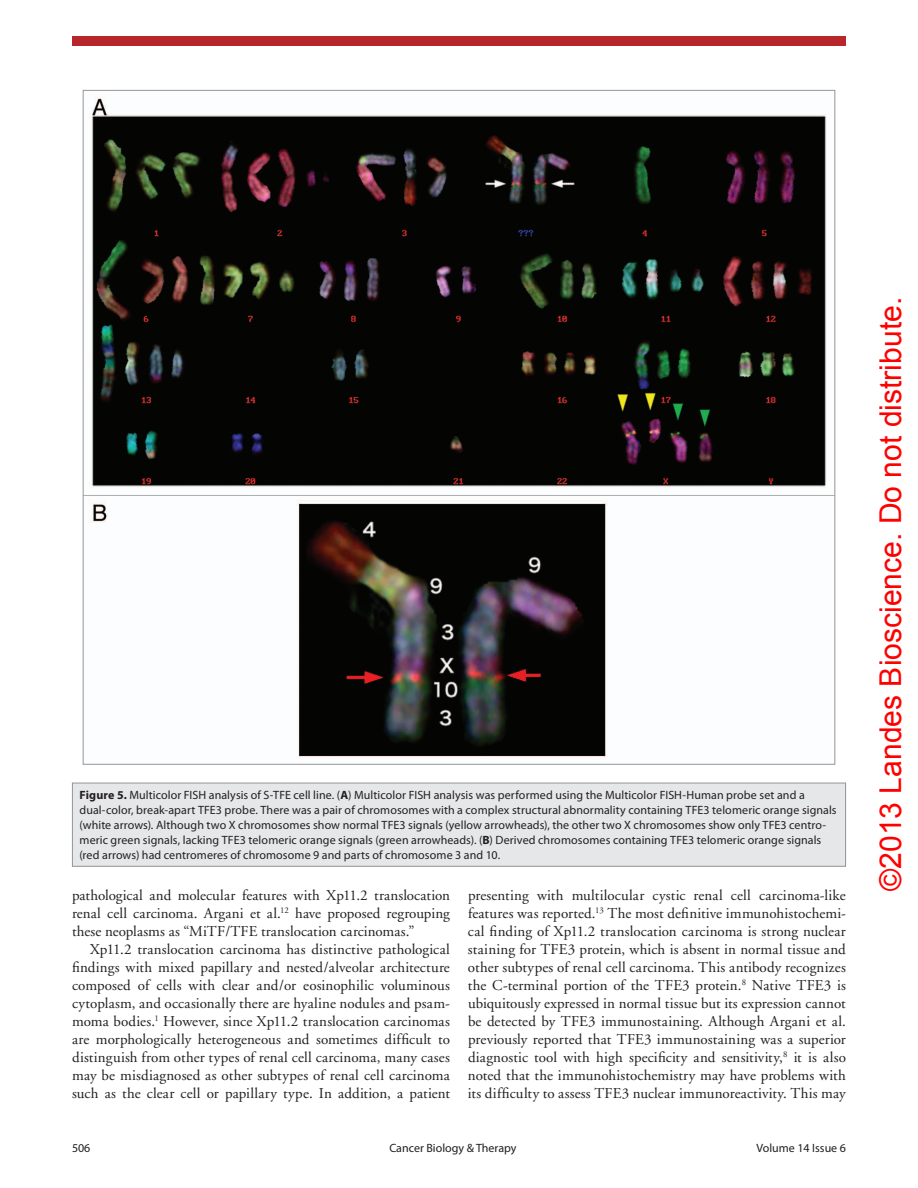
<style>
.page{position:relative;width:918px;height:1188px;background:#fff}
.page>*{position:absolute;margin:0;border:0;box-sizing:border-box;transform-origin:0 0}
.t1{font:30.15px "Arial";color:#f00}
.t2{font:15px/18px "Adobe Garamond";letter-spacing:.01em;color:#231f20;text-align:justify}
.t3{font:12px/15px "Myriad Pro";letter-spacing:.005em;color:#231f20}
.s1{font-weight:700}
</style>
<div class="page">
<div style="left:72px;top:36px;width:774px;height:10px;background:#b7262b"></div>
<div style="left:72px;top:783px;width:774px;height:83px;background:#e6e7e9"></div>
<div style="left:72px;top:783px;width:774px;height:84px;border:1px solid #939598"></div>
<img style="left:85px;top:98px;width:748px;height:661px">
<p class="t3" style="left:79px;top:787px;width:759px"><span class="s1">Figure 5.</span> Multicolor FISH analysis of S-TFE cell line. (<span class="s1">A</span>) Multicolor FISH analysis was performed using the Multicolor FISH -Human probe set and a dual-color, break-apart TFE3 probe. There was a pair of chromosomes with a complex structural abnormality containing TFE3 telomeric orange signals (white arrows). Although two X chromosomes show normal TFE3 signals (yellow arrowheads), the other two X chromosomes show only TFE3 centro&shy;meric green signals, lacking TFE3 telomeric orange signals (green arrowheads). (<span class="s1">B</span>) Derived chromosomes containing TFE3 telomeric orange signals (red arrows) had centromeres of chromosome 9 and parts of chromosome 3 and 10.</p>
<p class="t2" style="left:72px;top:887px;width:379px">pathological and molecular features with Xp11.2 translocation renal cell carcinoma. Argani et al.<sup>12</sup> have proposed regrouping these neoplasms as “MiTF/TFE translocation carcinomas.”</p>
<p class="t2" style="left:72px;top:941px;width:379px;text-indent:18px">Xp11.2 translocation carcinoma has distinctive pathological findings with mixed papillary and nested/alveolar architecture composed of cells with clear and/or eosinophilic voluminous cytoplasm, and occasionally there are hyaline nodules and psam&shy;moma bodies.<sup>1</sup> However, since Xp11.2 translocation carcinomas are morphologically heterogeneous and sometimes difficult to distinguish from other types of renal cell carcinoma, many cases may be misdiagnosed as other subtypes of renal cell carcinoma such as the clear cell or papillary type. In addition, a patient</p>
<p class="t2" style="left:468px;top:887px;width:379px">presenting with multilocular cystic renal cell carcinoma-like features was reported.<sup>13</sup> The most definitive immunohistochemi&shy;cal finding of Xp11.2 translocation carcinoma is strong nuclear staining for TFE3 protein, which is absent in normal tissue and other subtypes of renal cell carcinoma. This antibody recognizes the C-terminal portion of the TFE3 protein.<sup>8</sup> Native TFE3 is ubiquitously expressed in normal tissue but its expression cannot be detected by TFE3 immunostaining. Although Argani et al. previously reported that TFE3 immunostaining was a superior diagnostic tool with high specificity and sensitivity,<sup>8</sup> it is also noted that the immunohistochemistry may have problems with its difficulty to assess TFE3 nuclear immunoreactivity. This may</p>
<p class="t3" style="left:72px;top:1140px;width:20px">506</p>
<p class="t3" style="left:389px;top:1140px;width:129px">Cancer Biology &amp; Therapy</p>
<p class="t3" style="left:757px;top:1140px;width:91px">Volume 14 Issue 6</p>
<h1 class="t1" style="left:871px;top:891px;width:595px;rotate:-90deg">©2013 Landes Bioscience. Do not distribute.</h1>
</div>
